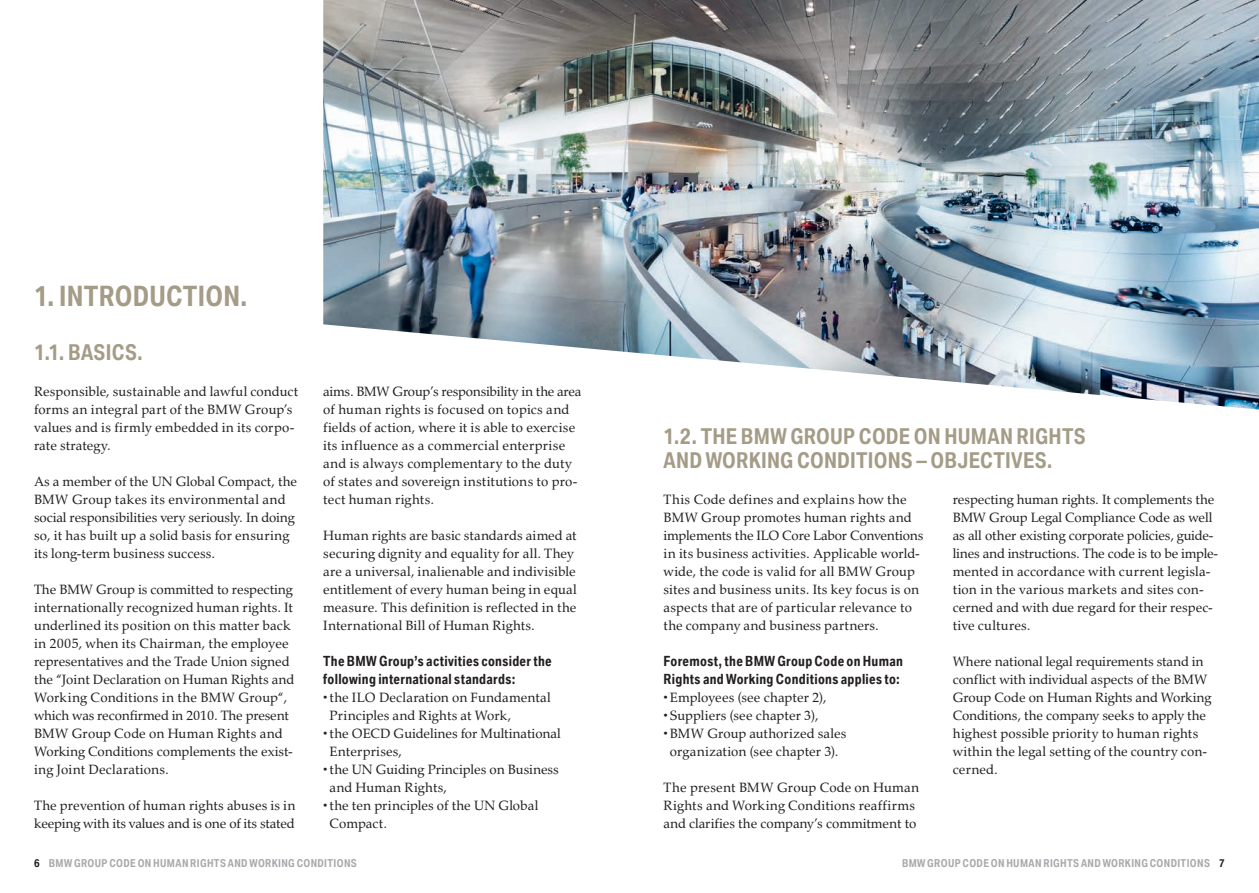
<style>
.page{position:relative;width:1259px;height:893px;background:#fff}
.page>*{position:absolute;margin:0;border:0;box-sizing:border-box;transform-origin:0 0}
.t1{font:700 27px "BMW Group Condensed";color:#a49c87}
.t2{font:700 21px/24px "BMW Group Condensed";letter-spacing:.005em;color:#a49c87}
.t3{font:13.5px/18px "BMW Group Serif";letter-spacing:.005em;color:#231f20}
.t4{font:700 13.5px/18px "BMW Group Condensed";letter-spacing:.015em;color:#231f20}
.t5{font:700 10.5px "BMW Group Condensed";letter-spacing:.025em;color:#a8a9ad}
.s1{color:#231f20}
</style>
<div class="page">
<img style="left:323px;top:0;width:936px;height:410px">
<h1 class="t1" style="left:34px;top:278px;width:215px">1. INTRODUCTION.</h1>
<h2 class="t2" style="left:34px;top:339px;width:111px">1.1. BASICS.</h2>
<p class="t3" style="left:34px;top:382px;width:266px">Responsible, sustainable and lawful conduct forms an integral part of the BMW Group’s values and is firmly embedded in its corpo&shy;rate strategy.</p>
<p class="t3" style="left:34px;top:472px;width:265px">As a member of the UN Global Compact, the BMW Group takes its environmental and social responsibilities very seriously. In doing so, it has built up a solid basis for ensuring its long-term business success.</p>
<p class="t3" style="left:34px;top:580px;width:262px">The BMW Group is committed to respecting internationally recognized human rights. It underlined its position on this matter back in 2005, when its Chairman, the employee representatives and the Trade Union signed the “Joint Declaration on Human Rights and Working Conditions in the BMW Group“, which was reconfirmed in 2010. The present BMW Group Code on Human Rights and Working Conditions complements the exist&shy;ing Joint Declarations.</p>
<p class="t3" style="left:34px;top:796px;width:263px">The prevention of human rights abuses is in keeping with its values and is one of its stated</p>
<p class="t3" style="left:323px;top:381px;width:260px">aims. BMW Group’s responsibility in the area of human rights is focused on topics and fields of action, where it is able to exercise its influence as a commercial enterprise and is always complementary to the duty of states and sovereign institutions to pro&shy;tect human rights.</p>
<p class="t3" style="left:323px;top:525px;width:255px">Human rights are basic standards aimed at securing dignity and equality for all. They are a universal, inalienable and indivisible entitlement of every human being in equal measure. This definition is reflected in the International Bill of Human Rights.</p>
<p class="t4" style="left:323px;top:651px;width:230px">The BMW Group’s activities consider the following international standards:</p>
<p class="t3" style="left:330px;top:687px;width:223px;text-indent:-6px">• the ILO Declaration on Fundamental<br>Principles and Rights at Work,</p>
<p class="t3" style="left:330px;top:723px;width:233px;text-indent:-6px">• the OECD Guidelines for Multinational<br>Enterprises,</p>
<p class="t3" style="left:330px;top:759px;width:231px;text-indent:-6px">• the UN Guiding Principles on Business and Human Rights,</p>
<p class="t3" style="left:330px;top:795px;width:210px;text-indent:-6px">• the ten principles of the UN Global<br>Compact.</p>
<h2 class="t2" style="left:663px;top:423px;width:424px">1.2. THE BMW GROUP CODE ON HUMAN RIGHTS<br>AND WORKING CONDITIONS – OBJECTIVES.</h2>
<p class="t3" style="left:663px;top:490px;width:261px">This Code defines and explains how the BMW Group promotes human rights and implements the ILO Core Labor Conventions in its business activities. Applicable world&shy;wide, the code is valid for all BMW Group sites and business units. Its key focus is on aspects that are of particular relevance to the company and business partners.</p>
<p class="t4" style="left:663px;top:651px;width:241px">Foremost, the BMW Group Code on Human<br>Rights and Working Conditions applies to:</p>
<p class="t3" style="left:663px;top:687px;width:165px">• Employees (see chapter 2),</p>
<p class="t3" style="left:663px;top:705px;width:157px">• Suppliers (see chapter 3),</p>
<p class="t3" style="left:663px;top:723px;width:184px;text-align:center">• BMW Group authorized sales organization (see chapter 3).</p>
<p class="t3" style="left:663px;top:777px;width:257px">The present BMW Group Code on Human<br>Rights and Working Conditions reaffirms and clarifies the company’s commitment to</p>
<p class="t3" style="left:952px;top:489px;width:266px">respecting human rights. It complements the BMW Group Legal Compliance Code as well as all other existing corporate policies, guide&shy;lines and instructions. The code is to be imple&shy;mented in accordance with current legisla&shy;tion in the various markets and sites con&shy;cerned and with due regard for their respec&shy;tive cultures.</p>
<p class="t3" style="left:952px;top:651px;width:260px">Where national legal requirements stand in conflict with individual aspects of the BMW Group Code on Human Rights and Working Conditions, the company seeks to apply the highest possible priority to human rights within the legal setting of the country con&shy;cerned.</p>
<p class="t5" style="left:34px;top:856px;width:324px"><span class="s1">6</span> BMW GROUP CODE ON HUMAN RIGHTS AND WORKING CONDITIONS</p>
<p class="t5" style="left:902px;top:856px;width:324px">BMW GROUP CODE ON HUMAN RIGHTS AND WORKING CONDITIONS <span class="s1">7</span></p>
</div>
